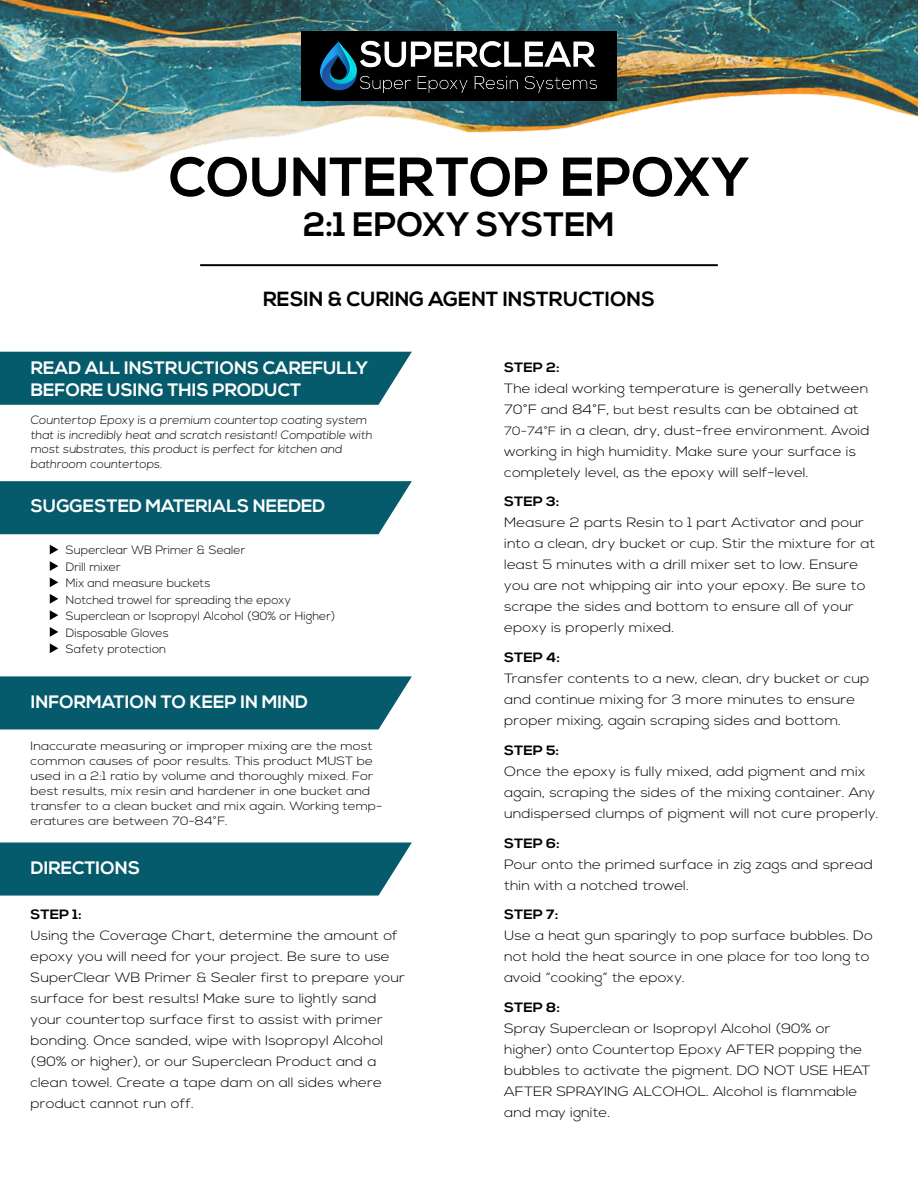
<style>
.page{position:relative;width:918px;height:1188px;background:#fff}
.page>*{position:absolute;margin:0;border:0;box-sizing:border-box;transform-origin:0 0}
.t1{font:700 54.75px "Nexa";color:#000}
.t2{font:700 33.9px "Nexa";color:#000}
.t3{font:700 20.4px "Nexa";color:#000}
.t4{font:700 18px/21.6px "Nexa";color:#fff}
.t5{font:300 13.5px/21px "Nexa";color:#010101;scale:1.12 1}
.t6{font:700 13.5px "Nexa";color:#010101;scale:1.12 1}
.t7{font:300 12px/15px "Nexa";color:#000;scale:1.12 1}
.t8{font:300 12px/14.4px "Nexa";color:#000}
.t9{font:300 12px/16.5px "Nexa";color:#010101}
.s1{font-size:12px;color:#000}
</style>
<div class="page">
<img style="left:0;top:0;width:918px;height:173px">
<div style="left:301px;top:31px;width:316px;height:70px;background:#000"></div>
<img style="left:321px;top:40px;width:276px;height:53px">
<hr style="left:200px;top:264px;width:518px;height:2px;background:#010101">
<div style="left:0;top:352px;width:412px;height:53px;background:#055b6b"></div>
<div style="left:0;top:481px;width:412px;height:53px;background:#055b6b"></div>
<div style="left:0;top:676px;width:412px;height:53px;background:#055b6b"></div>
<svg style="left:0;top:842px;width:412px;height:54px;background:#136473"></svg>
<svg style="left:50px;top:545px;width:8px;height:9px"></svg>
<svg style="left:50px;top:561px;width:8px;height:10px"></svg>
<svg style="left:50px;top:577px;width:8px;height:10px"></svg>
<svg style="left:50px;top:594px;width:8px;height:10px"></svg>
<svg style="left:50px;top:610px;width:8px;height:10px"></svg>
<svg style="left:50px;top:627px;width:8px;height:10px"></svg>
<svg style="left:50px;top:643px;width:8px;height:10px"></svg>
<h1 class="t1" style="left:169px;top:145px;width:582px">COUNTERTOP EPOXY</h1>
<h2 class="t2" style="left:303px;top:205px;width:313px">2:1 EPOXY SYSTEM</h2>
<h3 class="t3" style="left:263px;top:288px;width:393px">RESIN &amp; CURING AGENT INSTRUCTIONS</h3>
<h3 class="t4" style="left:31px;top:358px;width:339px">READ ALL INSTRUCTIONS CAREFULLY<br>BEFORE USING THIS PRODUCT</h3>
<p class="t8" style="left:30px;top:414px;width:345px">Countertop Epoxy is a premium countertop coating system that is incredibly heat and scratch resistant! Compatible with most substrates, this product is perfect for kitchen and bathroom countertops.</p>
<h3 class="t4" style="left:31px;top:496px;width:296px">SUGGESTED MATERIALS NEEDED</h3>
<p class="t9" style="left:66px;top:543px;width:271px">Superclear WB Primer &amp; Sealer<br>Drill mixer<br>Mix and measure buckets<br>Notched trowel for spreading the epoxy<br>Superclean or Isopropyl Alcohol (90% or Higher)<br>Disposable Gloves<br>Safety protection</p>
<h3 class="t4" style="left:31px;top:691px;width:279px">INFORMATION TO KEEP IN MIND</h3>
<p class="t7" style="left:31px;top:739px;width:316px">Inaccurate measuring or improper mixing are the most common causes of poor results. This product MUST be used in a 2:1 ratio by volume and thoroughly mixed. For best results, mix resin and hardener in one bucket and transfer to a clean bucket and mix again. Working temp&shy;eratures are between 70-84°F.</p>
<h3 class="t4" style="left:31px;top:857px;width:111px">DIRECTIONS</h3>
<p class="t6" style="left:31px;top:907px;width:47px">STEP 1:</p>
<p class="t5" style="left:31px;top:926px;width:336px">Using the Coverage Chart, determine the amount of epoxy you will need for your project. Be sure to use SuperClear WB Primer &amp; Sealer first to prepare your surface for best results! Make sure to lightly sand your countertop surface first to assist with primer bonding. Once sanded, wipe with Isopropyl Alcohol (90% or higher), or our Superclean Product and a clean towel. Create a tape dam on all sides where product cannot run off.</p>
<p class="t6" style="left:504px;top:359px;width:51px">STEP 2:</p>
<p class="t5" style="left:504px;top:378px;width:328px">The ideal working temperature is generally between 70°F and 84°F, <span class="s1">but b</span>est results can be obtained at <span class="s1">70-74°F</span> in a clean, dry, dust-free environment. Avoid working in high humidity. Make sure your surface is completely level, as the epoxy will self-level.</p>
<p class="t6" style="left:504px;top:494px;width:51px">STEP 3:</p>
<p class="t5" style="left:504px;top:513px;width:333px">Measure 2 parts Resin to 1 part Activator and pour into a clean, dry bucket or cup. Stir the mixture for at least 5 minutes with a drill mixer set to low. Ensure you are not whipping air into your epoxy. Be sure to scrape the sides and bottom to ensure all of your epoxy is properly mixed.</p>
<p class="t6" style="left:504px;top:650px;width:51px">STEP 4:</p>
<p class="t5" style="left:504px;top:669px;width:328px">Transfer contents to a new, clean, dry bucket or cup and continue mixing for 3 more minutes to ensure proper mixing, again scraping sides and bottom.</p>
<p class="t6" style="left:504px;top:742px;width:51px">STEP 5:</p>
<p class="t5" style="left:504px;top:761px;width:336px">Once the epoxy is fully mixed, add pigment and mix again, scraping the sides of the mixing container. Any undispersed clumps of pigment will not cure properly.</p>
<p class="t6" style="left:504px;top:835px;width:51px">STEP 6:</p>
<p class="t5" style="left:504px;top:854px;width:331px">Pour onto the primed surface in zig zags and spread thin with a notched trowel.</p>
<p class="t6" style="left:504px;top:907px;width:50px">STEP 7:</p>
<p class="t5" style="left:504px;top:926px;width:331px">Use a heat gun sparingly to pop surface bubbles. Do not hold the heat source in one place for too long to avoid “cooking” the epoxy.</p>
<p class="t6" style="left:504px;top:1000px;width:51px">STEP 8:</p>
<p class="t5" style="left:504px;top:1019px;width:329px">Spray Superclean or Isopropyl Alcohol (90% or higher) onto Countertop Epoxy AFTER popping the bubbles to activate the pigment. DO NOT USE HEAT AFTER SPRAYING ALCOHOL. Alcohol is flammable and may ignite.</p>
</div>
